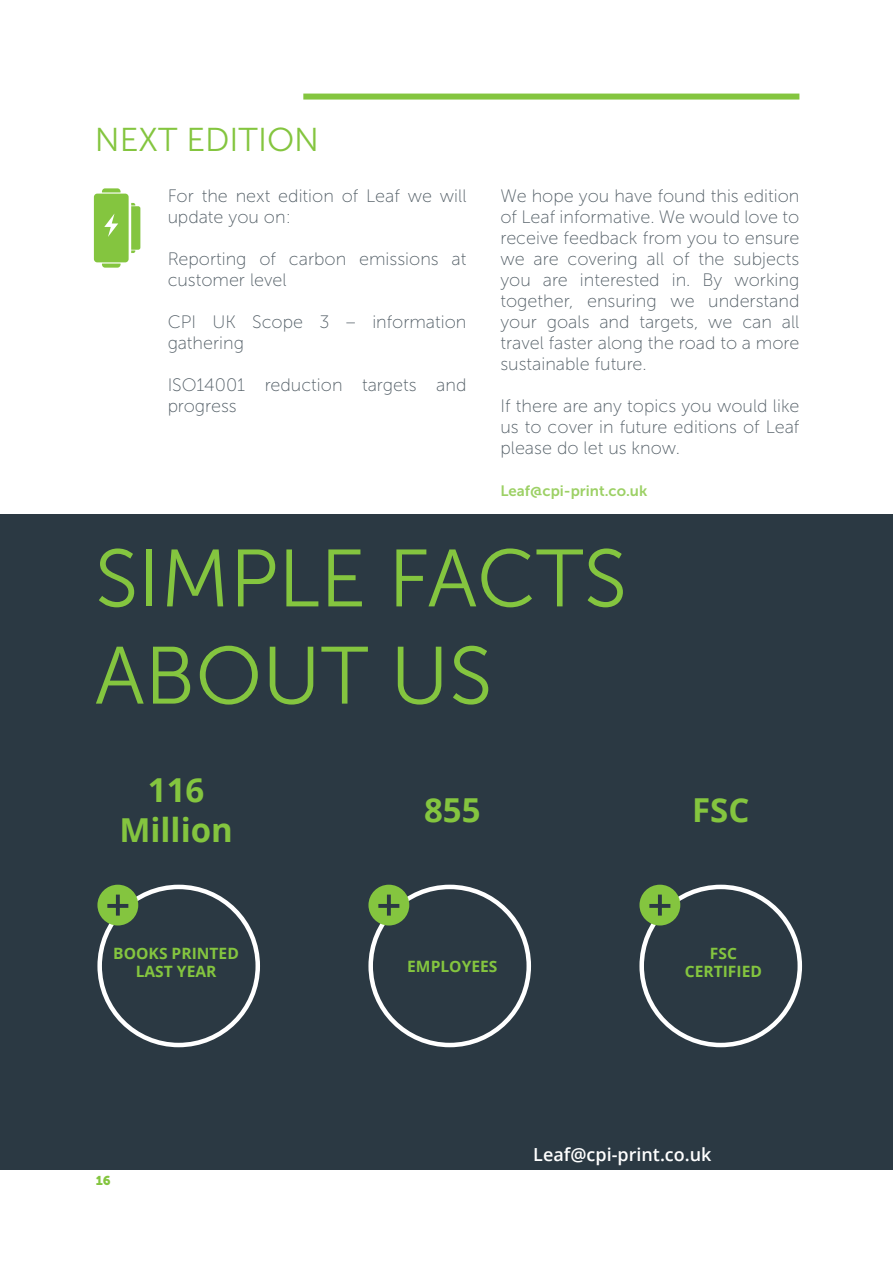
<style>
.page{position:relative;width:893px;height:1263px;background:#fff}
.page>*{position:absolute;margin:0;border:0;box-sizing:border-box;transform-origin:0 0}
.t1{font:81px/97.2px "Museo Sans 300";color:#84c53f}
.t2{font:700 33px/39.6px "Open Sans";color:#84c53f;text-align:center}
.t3{font:33px "Museo Sans 300";color:#84c53f}
.t4{font:18px/21px "Museo Sans 100";color:#2b3943}
.t5{font:600 18px "Open Sans";color:#fff}
.t6{font:700 15.6px/18.8px "Open Sans";color:#84c53f;text-align:center}
.t7{font:15px "Museo Sans 700";color:#84c53f}
.t8{font:12.75px "Museo Sans 900";color:#84c53f}
</style>
<div class="page">
<hr style="left:892px;top:0;width:1px;height:1263px;background:#848486">
<div style="left:0;top:514px;width:893px;height:655px;background:#2b3943"></div>
<div style="left:303px;top:94px;width:496px;height:6px;background:#84c53f"></div>
<svg style="left:94px;top:188px;width:46px;height:80px"></svg>
<div style="left:97px;top:885px;width:163px;height:162px;border:4px solid #fff;border-radius:50%"></div>
<div style="left:97px;top:885px;width:41px;height:40px;background:#84c53f;border-radius:50%"></div>
<svg style="left:107px;top:904px;width:21px;height:4px"></svg>
<svg style="left:116px;top:894px;width:4px;height:21px"></svg>
<hr style="left:892px;top:892px;width:1px;height:371px;background:#2b3943">
<div style="left:368px;top:885px;width:163px;height:162px;border:4px solid #fff;border-radius:50%"></div>
<div style="left:368px;top:885px;width:41px;height:40px;background:#84c53f;border-radius:50%"></div>
<svg style="left:378px;top:904px;width:21px;height:4px"></svg>
<svg style="left:387px;top:894px;width:4px;height:21px"></svg>
<div style="left:639px;top:885px;width:163px;height:162px;border:4px solid #fff;border-radius:50%"></div>
<div style="left:639px;top:885px;width:41px;height:40px;background:#84c53f;border-radius:50%"></div>
<svg style="left:649px;top:904px;width:21px;height:4px"></svg>
<svg style="left:658px;top:894px;width:4px;height:21px"></svg>
<h2 class="t3" style="left:95px;top:122px;width:226px">NEXT EDITION</h2>
<p class="t4" style="left:167px;top:185px;width:300px">For the next edition of Leaf we will update you on:</p>
<p class="t4" style="left:167px;top:248px;width:300px">Reporting of carbon emissions at customer level</p>
<p class="t4" style="left:167px;top:311px;width:300px">CPI UK Scope 3 – information gathering</p>
<p class="t4" style="left:167px;top:374px;width:300px">ISO14001 reduction targets and progress</p>
<p class="t4" style="left:500px;top:185px;width:300px;text-align:justify">We hope you have found this edition of Leaf informative. We would love to receive feedback from you to ensure we are covering all of the subjects you are interested in. By working together, ensuring we understand your goals and targets, we can all travel faster along the road to a more sustainable future.</p>
<p class="t4" style="left:500px;top:395px;width:300px;text-align:justify">If there are any topics you would like us to cover in future editions of Leaf please do let us know.</p>
<p class="t7" style="left:500px;top:482px;width:148px">Leaf@cpi-print.co.uk</p>
<h1 class="t1" style="left:95px;top:530px;width:534px">SIMPLE FACTS<br>ABOUT US</h1>
<h2 class="t2" style="left:119px;top:769px;width:115px">116<br>Million</h2>
<p class="t6" style="left:113px;top:943px;width:127px">BOOKS PRINTED<br>LAST YEAR</p>
<h2 class="t2" style="left:424px;top:789px;width:58px">855</h2>
<p class="t6" style="left:407px;top:956px;width:92px">EMPLOYEES</p>
<h2 class="t2" style="left:692px;top:790px;width:59px">FSC</h2>
<p class="t6" style="left:685px;top:943px;width:79px">FSC<br>CERTIFIED</p>
<p class="t8" style="left:96px;top:1173px;width:16px">16</p>
<p class="t5" style="left:533px;top:1142px;width:180px">Leaf@cpi-print.co.uk</p>
</div>
